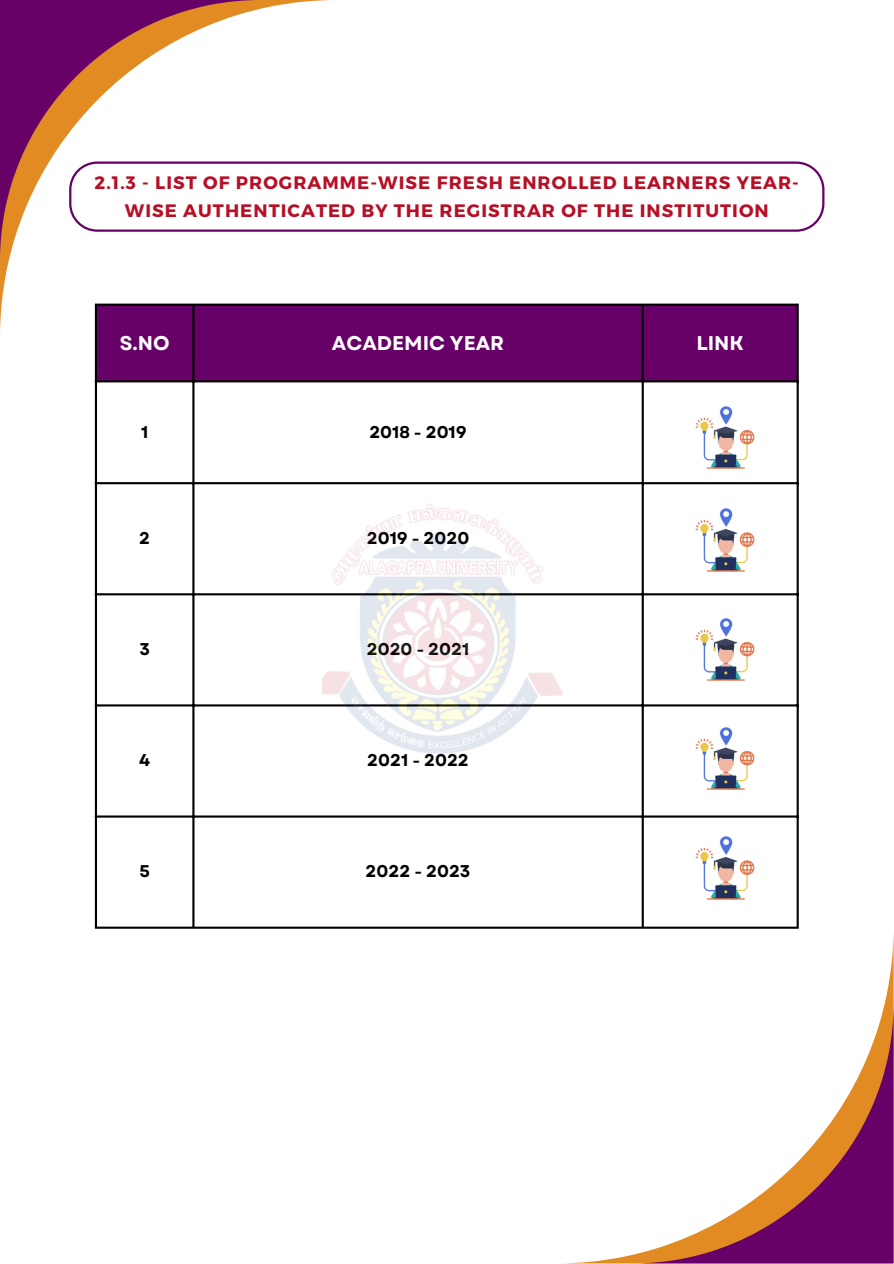
<style>
.page{position:relative;width:894px;height:1264px;background:#fff}
.page>*{position:absolute;margin:0;border:0;box-sizing:border-box;transform-origin:0 0}
.t1{font:700 19.8px "Garet";color:#fff}
.t2{font:700 18px/28.2px "Montserrat";letter-spacing:.06em;color:#b70f25;text-align:center}
.t3{font:700 16.95px "Garet";color:#000}
</style>
<div class="page">
<svg style="left:0;top:0;width:332px;height:336px"></svg>
<svg style="left:0;top:0;width:261px;height:261px"></svg>
<svg style="left:557px;top:926px;width:336px;height:337px"></svg>
<svg style="left:632px;top:1002px;width:261px;height:261px"></svg>
<div style="left:97px;top:306px;width:699px;height:74px;background:#670067"></div>
<hr style="left:95px;top:306px;width:2px;height:620px;background:#000">
<hr style="left:192px;top:306px;width:2px;height:620px;background:#000">
<hr style="left:641px;top:306px;width:2px;height:620px;background:#000">
<hr style="left:796px;top:306px;width:2px;height:620px;background:#000">
<hr style="left:95px;top:303px;width:703px;height:3px;background:#000">
<hr style="left:95px;top:380px;width:703px;height:2px;background:#000">
<hr style="left:95px;top:482px;width:703px;height:2px;background:#000">
<hr style="left:95px;top:593px;width:703px;height:2px;background:#000">
<hr style="left:95px;top:704px;width:703px;height:2px;background:#000">
<hr style="left:95px;top:815px;width:703px;height:2px;background:#000">
<hr style="left:95px;top:926px;width:703px;height:2px;background:#000">
<svg style="left:69px;top:161px;width:755px;height:70px"></svg>
<img style="left:695px;top:406px;width:60px;height:63px">
<img style="left:695px;top:508px;width:60px;height:64px">
<img style="left:323px;top:503px;width:247px;height:251px">
<img style="left:695px;top:618px;width:60px;height:63px">
<img style="left:695px;top:727px;width:60px;height:63px">
<img style="left:695px;top:836px;width:60px;height:64px">
<p class="t2" style="left:95px;top:167px;width:705px">2.1.3 - LIST OF PROGRAMME-WISE FRESH ENROLLED LEARNERS YEAR-<br>WISE AUTHENTICATED BY THE REGISTRAR OF THE INSTITUTION</p>
<p class="t1" style="left:120px;top:328px;width:51px">S.NO</p>
<p class="t1" style="left:332px;top:328px;width:174px">ACADEMIC YEAR</p>
<h1 class="t1" style="left:696px;top:328px;width:49px">LINK</h1>
<p class="t3" style="left:141px;top:419px;width:9px">1</p>
<p class="t3" style="left:369px;top:419px;width:99px">2018 - 2019</p>
<p class="t3" style="left:139px;top:526px;width:12px">2</p>
<p class="t3" style="left:366px;top:526px;width:104px">2019 - 2020</p>
<p class="t3" style="left:139px;top:637px;width:12px">3</p>
<p class="t3" style="left:366px;top:637px;width:104px">2020 - 2021</p>
<p class="t3" style="left:139px;top:748px;width:12px">4</p>
<p class="t3" style="left:367px;top:748px;width:103px">2021 - 2022</p>
<p class="t3" style="left:139px;top:859px;width:12px">5</p>
<p class="t3" style="left:365px;top:859px;width:106px">2022 - 2023</p>
</div>
